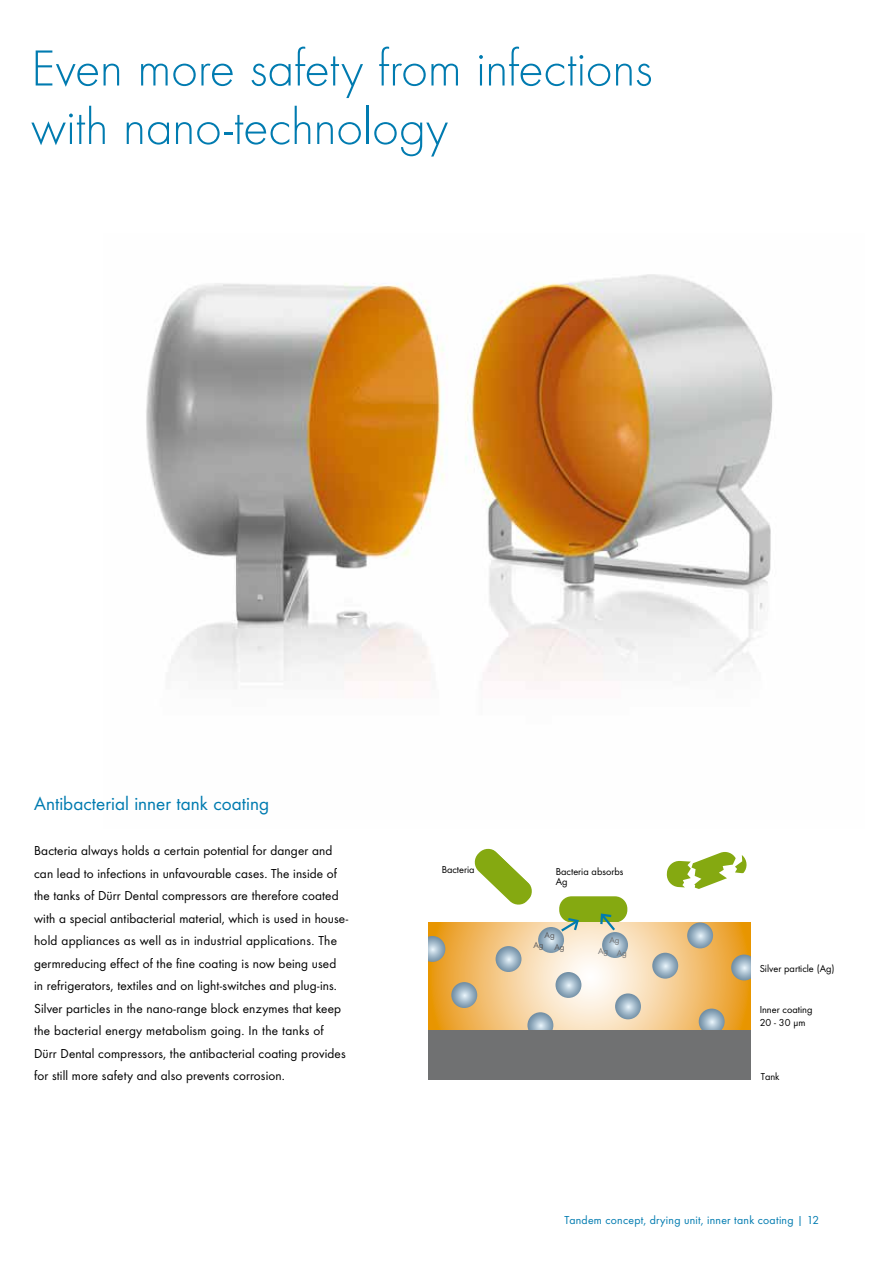
<style>
.page{position:relative;width:872px;height:1263px;background:#fff}
.page>*{position:absolute;margin:0;border:0;box-sizing:border-box;transform-origin:0 0}
.t1{font:300 52.5px/58.5px "Futura TOT";letter-spacing:-.01em;color:#007bb0}
.t2{font:19.5px "Futura TOT Boo";letter-spacing:.005em;color:#007bb0}
.t3{font:13.5px/22.5px "Futura TOT Boo";letter-spacing:.01em;color:#000}
.t4{font:12px "Futura TOT Boo";letter-spacing:.02em;color:#007bb0}
.t5{font:10.5px/13.5px "Futura TOT Boo";color:#000}
.t6{font:9px/11.9px "Futura TOT Boo";color:#707172;text-align:center}
.t7{font:9px/11.1px "Futura TOT Boo";color:#58585a;text-align:center}
</style>
<div class="page">
<img style="left:146px;top:274px;width:629px;height:415px">
<div style="left:559px;top:896px;width:68px;height:26px;background:#85a911;border-radius:12px"></div>
<svg style="left:428px;top:922px;width:323px;height:108px;background:#f4c988"></svg>
<svg style="left:602px;top:932px;width:26px;height:26px"></svg>
<svg style="left:538px;top:927px;width:26px;height:26px"></svg>
<svg style="left:699px;top:1008px;width:25px;height:26px"></svg>
<svg style="left:652px;top:953px;width:26px;height:26px"></svg>
<svg style="left:615px;top:993px;width:26px;height:26px"></svg>
<svg style="left:555px;top:972px;width:26px;height:26px"></svg>
<svg style="left:495px;top:946px;width:26px;height:26px"></svg>
<svg style="left:527px;top:1012px;width:26px;height:26px"></svg>
<svg style="left:451px;top:982px;width:26px;height:26px"></svg>
<svg style="left:419px;top:936px;width:26px;height:26px"></svg>
<svg style="left:731px;top:954px;width:26px;height:26px"></svg>
<svg style="left:687px;top:922px;width:26px;height:26px"></svg>
<div style="left:428px;top:1030px;width:323px;height:50px;background:#707172"></div>
<div style="left:751px;top:921px;width:7px;height:183px;background:#fff"></div>
<svg style="left:559px;top:916px;width:21px;height:18px"></svg>
<svg style="left:599px;top:913px;width:18px;height:20px"></svg>
<svg style="left:474px;top:848px;width:58px;height:57px"></svg>
<svg style="left:666px;top:852px;width:81px;height:37px"></svg>
<div style="left:408px;top:921px;width:20px;height:183px;background:#fff"></div>
<h1 class="t1" style="left:31px;top:39px;width:623px">Even more safety from infections with nano-technology</h1>
<h2 class="t2" style="left:34px;top:792px;width:236px">Antibacterial inner tank coating</h2>
<p class="t3" style="left:34px;top:839px;width:316px">Bacteria always holds a certain potential for danger and can lead to infections in unfavourable cases. The inside of the tanks of Dürr Dental compressors are therefore coated with a special antibacterial material, which is used in house&shy;hold appliances as well as in industrial applications. The germreducing effect of the fine coating is now being used in refrigerators, textiles and on light-switches and plug-ins.<br>Silver particles in the nano-range block enzymes that keep the bacterial energy metabolism going. In the tanks of Dürr Dental compressors, the antibacterial coating provides for still more safety and also prevents corrosion.</p>
<p class="t5" style="left:442px;top:862px;width:34px">Bacteria</p>
<p class="t5" style="left:556px;top:866px;width:69px;line-height:10.5px">Bacteria absorbs<br>Ag</p>
<p class="t7" style="left:533px;top:929px;width:33px">Ag<br>Ag Ag</p>
<p class="t6" style="left:598px;top:934px;width:30px">Ag<br>Ag Ag</p>
<p class="t5" style="left:759px;top:962px;width:77px">Silver particle (Ag)</p>
<p class="t5" style="left:759px;top:1002px;width:54px">Inner coating<br>20 - 30 μm</p>
<p class="t5" style="left:761px;top:1070px;width:20px">Tank</p>
<p class="t4" style="left:564px;top:1213px;width:256px">Tandem concept, drying unit, inner tank coating | 12</p>
</div>
